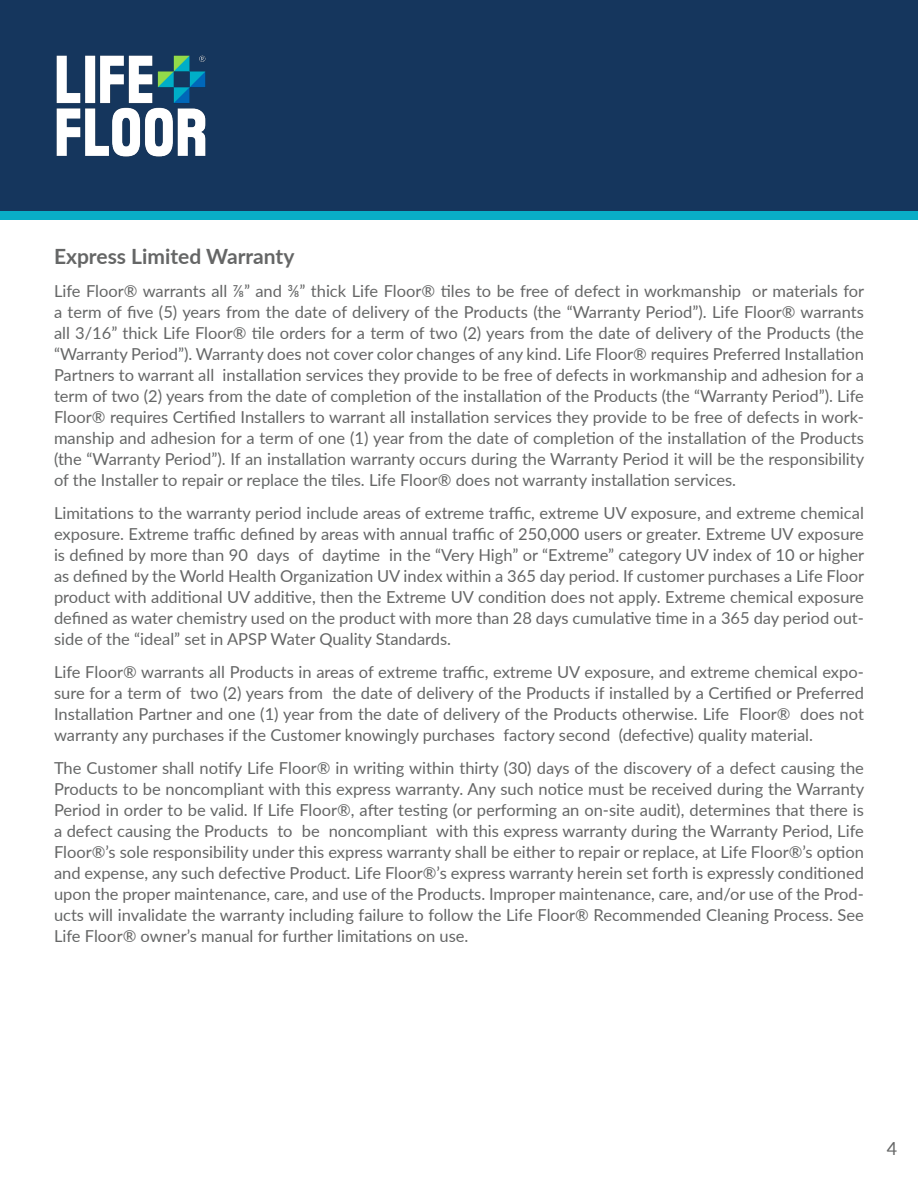
<style>
.page{position:relative;width:918px;height:1188px;background:#fff}
.page>*{position:absolute;margin:0;border:0;box-sizing:border-box;transform-origin:0 0}
.t1{font:700 21px "Lato";color:#656666}
.t2{font:18px "Lato";color:#656666}
.t3{font:16.5px/21px "Lato";color:#656666;text-align:justify}
</style>
<div class="page">
<div style="left:0;top:0;width:918px;height:212px;background:#15365d"></div>
<div style="left:0;top:212px;width:918px;height:8px;background:#09adc7"></div>
<img style="left:56px;top:55px;width:150px;height:102px">
<p class="t1" style="left:54px;top:241px;width:242px">Express Limited Warranty</p>
<p class="t3" style="left:54px;top:280px;width:812px">Life Floor® warrants all ⅞” and ⅜” thick Life Floor® tiles to be free of defect in workmanship or materials for a term of five (5) years from the date of delivery of the Products (the “Warranty Period”). Life Floor® warrants all 3/16” thick Life Floor® tile orders for a term of two (2) years from the date of delivery of the Products (the “Warranty Period”). Warranty does not cover color changes of any kind. Life Floor® requires Preferred Installation Partners to warrant all installation services they provide to be free of defects in workmanship and adhesion for a term of two (2) years from the date of completion of the installation of the Products (the “Warranty Period”). Life Floor® requires Certified Installers to warrant all installation services they provide to be free of defects in work&shy;manship and adhesion for a term of one (1) year from the date of completion of the installation of the Products (the “Warranty Period”). If an installation warranty occurs during the Warranty Period it will be the responsibility of the Installer to repair or replace the tiles. Life Floor® does not warranty installation services.</p>
<p class="t3" style="left:54px;top:502px;width:812px">Limitations to the warranty period include areas of extreme traffic, extreme UV exposure, and extreme chemical exposure. Extreme traffic defined by areas with annual traffic of 250,000 users or greater. Extreme UV exposure is defined by more than 90 days of daytime in the “Very High” or “Extreme” category UV index of 10 or higher as defined by the World Health Organization UV index within a 365 day period. If customer purchases a Life Floor product with additional UV additive, then the Extreme UV condition does not apply. Extreme chemical exposure defined as water chemistry used on the product with more than 28 days cumulative time in a 365 day period out&shy;side of the “ideal” set in APSP Water Quality Standards.</p>
<p class="t3" style="left:54px;top:661px;width:811px">Life Floor® warrants all Products in areas of extreme traffic, extreme UV exposure, and extreme chemical expo&shy;sure for a term of two (2) years from the date of delivery of the Products if installed by a Certified or Preferred Installation Partner and one (1) year from the date of delivery of the Products otherwise. Life Floor® does not warranty any purchases if the Customer knowingly purchases factory second (defective) quality material.</p>
<p class="t3" style="left:54px;top:757px;width:812px">The Customer shall notify Life Floor® in writing within thirty (30) days of the discovery of a defect causing the Products to be noncompliant with this express warranty. Any such notice must be received during the Warranty Period in order to be valid. If Life Floor®, after testing (or performing an on-site audit), determines that there is a defect causing the Products to be noncompliant with this express warranty during the Warranty Period, Life Floor®’s sole responsibility under this express warranty shall be either to repair or replace, at Life Floor®’s option and expense, any such defective Product. Life Floor®’s express warranty herein set forth is expressly conditioned upon the proper maintenance, care, and use of the Products. Improper maintenance, care, and/or use of the Prod&shy;ucts will invalidate the warranty including failure to follow the Life Floor® Recommended Cleaning Process. See Life Floor® owner’s manual for further limitations on use.</p>
<p class="t2" style="left:887px;top:1136px;width:12px">4</p>
</div>
